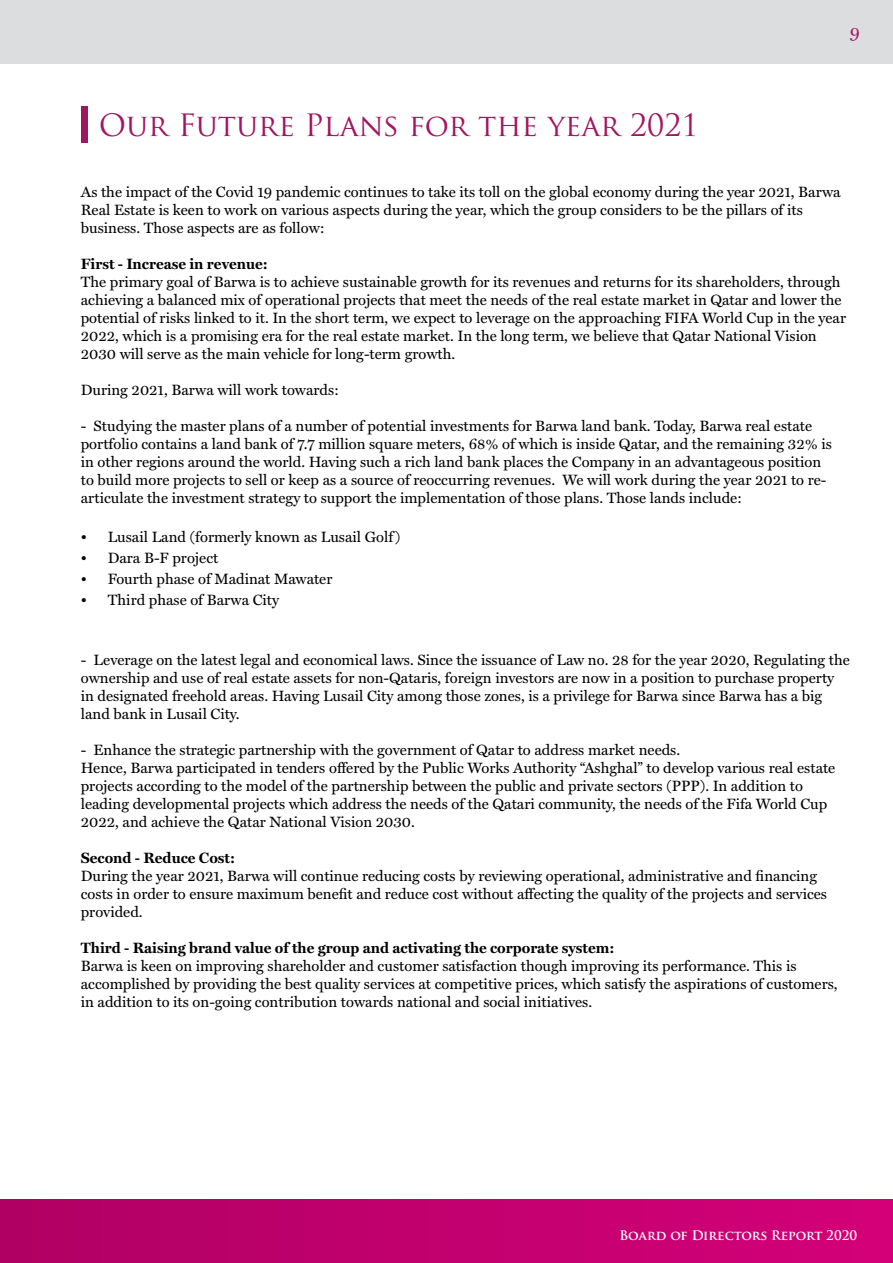
<style>
.page{position:relative;width:893px;height:1263px;background:#fff}
.page>*{position:absolute;margin:0;border:0;box-sizing:border-box;transform-origin:0 0}
.t1{font:30px "Trajan Pro";color:#a21562}
.t2{font:18px "Miller Text";color:#a21562}
.t3{font:15px/18px "Miller Text";color:#000}
.t4{font:700 15px "Miller Text";color:#000}
.t5{font:700 12.9px "Trajan Pro";color:#fff}
</style>
<div class="page">
<div style="left:0;top:0;width:893px;height:64px;background:#dcddde"></div>
<div style="left:0;top:1199px;width:893px;height:64px;background:linear-gradient(to right,#b00064,#d40078)"></div>
<div style="left:81px;top:106px;width:7px;height:37px;background:#a21562"></div>
<h1 class="t1" style="left:99px;top:106px;width:601px">Our Future Plans for the year 2021</h1>
<p class="t2" style="left:850px;top:22px;width:12px">9</p>
<p class="t3" style="left:81px;top:183px;width:761px">As the impact of the Covid 19 pandemic continues to take its toll on the global economy during the year 2021, Barwa<br>Real Estate is keen to work on various aspects during the year, which the group considers to be the pillars of its business. Those aspects are as follow:</p>
<p class="t4" style="left:81px;top:255px;width:189px">First - Increase in revenue:</p>
<p class="t3" style="left:81px;top:273px;width:767px">The primary goal of Barwa is to achieve sustainable growth for its revenues and returns for its shareholders, through achieving a balanced mix of operational projects that meet the needs of the real estate market in Qatar and lower the potential of risks linked to it. In the short term, we expect to leverage on the approaching FIFA World Cup in the year 2022, which is a promising era for the real estate market. In the long term, we believe that Qatar National Vision 2030 will serve as the main vehicle for long-term growth.</p>
<p class="t3" style="left:81px;top:381px;width:260px">During 2021, Barwa will work towards:</p>
<p class="t3" style="left:81px;top:417px;width:753px">- Studying the master plans of a number of potential investments for Barwa land bank. Today, Barwa real estate portfolio contains a land bank of 7.7 million square meters, 68% of which is inside Qatar, and the remaining 32% is in other regions around the world. Having such a rich land bank places the Company in an advantageous position to build more projects to sell or keep as a source of reoccurring revenues. We will work during the year 2021 to re&shy;articulate the investment strategy to support the implementation of those plans. Those lands include:</p>
<p class="t3" style="left:81px;top:528px;width:321px">• Lusail Land (formerly known as Lusail Golf)</p>
<p class="t3" style="left:81px;top:549px;width:139px">• Dara B-F project</p>
<p class="t3" style="left:81px;top:570px;width:253px">• Fourth phase of Madinat Mawater</p>
<p class="t3" style="left:81px;top:591px;width:200px">• Third phase of Barwa City</p>
<p class="t3" style="left:81px;top:651px;width:771px">- Leverage on the latest legal and economical laws. Since the issuance of Law no. 28 for the year 2020, Regulating the ownership and use of real estate assets for non-Qataris, foreign investors are now in a position to purchase property in designated freehold areas. Having Lusail City among those zones, is a privilege for Barwa since Barwa has a big land bank in Lusail City.</p>
<p class="t3" style="left:81px;top:741px;width:756px">- Enhance the strategic partnership with the government of Qatar to address market needs.<br>Hence, Barwa participated in tenders offered by the Public Works Authority “Ashghal” to develop various real estate projects according to the model of the partnership between the public and private sectors (PPP). In addition to leading developmental projects which address the needs of the Qatari community, the needs of the Fifa World Cup 2022, and achieve the Qatar National Vision 2030.</p>
<p class="t4" style="left:81px;top:849px;width:156px">Second - Reduce Cost:</p>
<p class="t3" style="left:81px;top:867px;width:748px">During the year 2021, Barwa will continue reducing costs by reviewing operational, administrative and financing costs in order to ensure maximum benefit and reduce cost without affecting the quality of the projects and services provided.</p>
<p class="t4" style="left:81px;top:939px;width:535px">Third - Raising brand value of the group and activating the corporate system:</p>
<p class="t3" style="left:81px;top:957px;width:758px">Barwa is keen on improving shareholder and customer satisfaction though improving its performance. This is accomplished by providing the best quality services at competitive prices, which satisfy the aspirations of customers, in addition to its on-going contribution towards national and social initiatives.</p>
<p class="t5" style="left:619px;top:1227px;width:239px">Board of Directors Report 2020</p>
</div>
